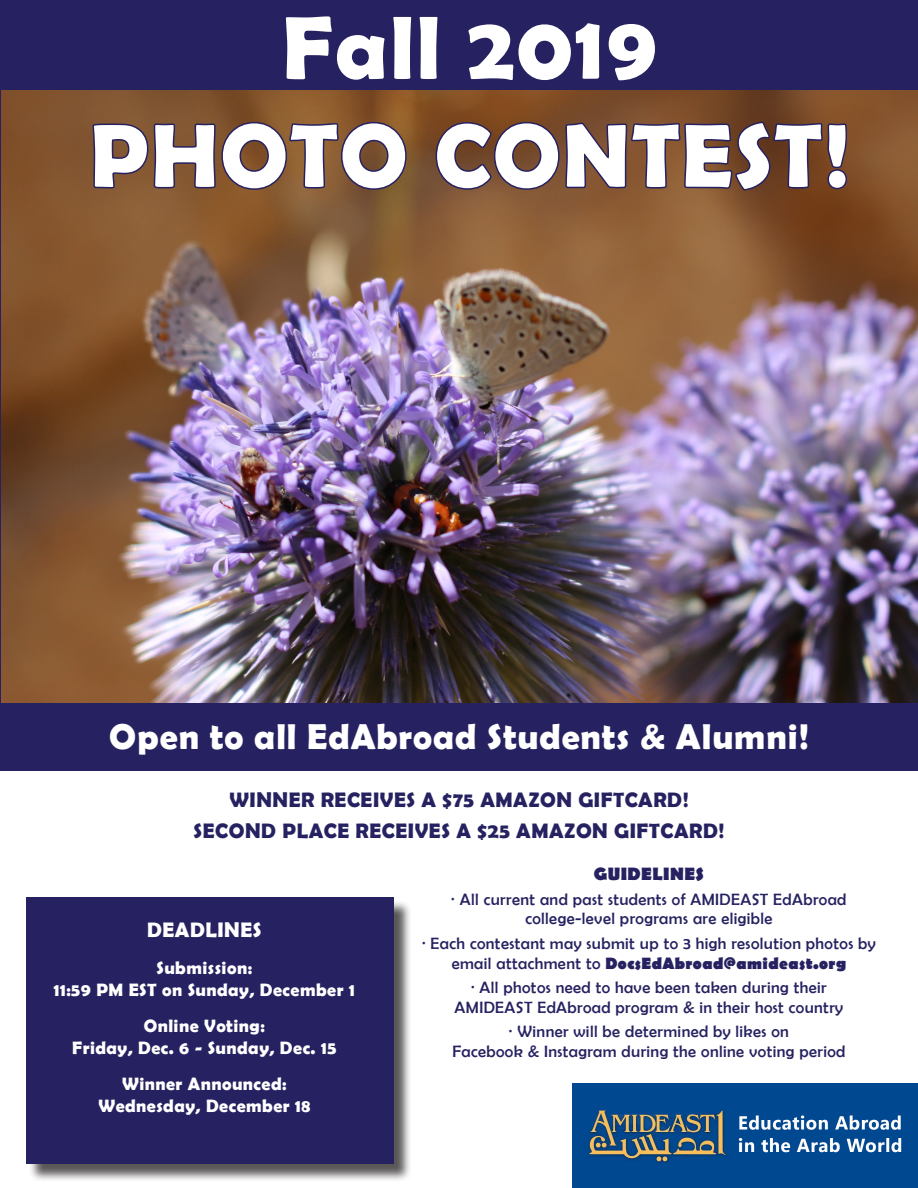
<style>
.page{position:relative;width:918px;height:1188px;background:#fff}
.page>*{position:absolute;margin:0;border:0;box-sizing:border-box;transform-origin:0 0}
.t1{font:700 90px "Berlin Sans FB Demi";letter-spacing:.025em;color:#fff}
.t2{font:700 36px "Berlin Sans FB Demi";letter-spacing:.025em;color:#fff}
.t3{font:700 21px "Berlin Sans FB Demi";letter-spacing:.025em;color:#262261}
.t4{font:700 21px "Berlin Sans FB Demi";letter-spacing:.025em;color:#fff}
.t5{font:700 18px/21.6px "Berlin Sans FB Demi";letter-spacing:.025em;color:#fff;text-align:center}
.t6{font:700 18px "Berlin Sans FB";letter-spacing:.025em;color:#262261}
.t7{font:16.5px/19.8px "Berlin Sans FB";letter-spacing:.025em;color:#262261;text-align:center}
.s1{font-weight:700}
</style>
<div class="page">
<div style="left:0;top:0;width:918px;height:771px;background:#262261"></div>
<img style="left:2px;top:91px;width:916px;height:611px">
<div style="left:28px;top:900px;width:384px;height:283px;background:#231f20;opacity:.75"></div>
<div style="left:26px;top:897px;width:367px;height:267px;background:#262261"></div>
<img style="left:573px;top:1084px;width:345px;height:104px">
<svg style="left:91px;top:90px;width:758px;height:152px;background:#7a5033"></svg>
<p class="t1" style="left:282px;top:-4px;width:377px">Fall 2019</p>
<p class="t1" style="left:90px;top:104px;width:761px">PHOTO CONTEST!</p>
<p class="t2" style="left:109px;top:716px;width:701px">Open to all EdAbroad Students &amp; Alumni!</p>
<p class="t3" style="left:229px;top:787px;width:461px">WINNER RECEIVES A $75 AMAZON GIFTCARD!</p>
<p class="t3" style="left:194px;top:818px;width:532px">SECOND PLACE RECEIVES A $25 AMAZON GIFTCARD!</p>
<p class="t6" style="left:594px;top:864px;width:112px">GUIDELINES</p>
<p class="t7" style="left:451px;top:889px;width:397px">· All current and past students of AMIDEAST EdAbroad college-level programs are eligible</p>
<p class="t7" style="left:422px;top:933px;width:455px">· Each contestant may submit up to 3 high resolution photos by email attachment to <span class="s1">DocsEdAbroad@amideast.org</span></p>
<p class="t7" style="left:455px;top:977px;width:390px">· All photos need to have been taken during their<br>AMIDEAST EdAbroad program &amp; in their host country</p>
<p class="t7" style="left:452px;top:1021px;width:395px">· Winner will be determined by likes on<br>Facebook &amp; Instagram during the online voting period</p>
<p class="t4" style="left:147px;top:918px;width:116px">DEADLINES</p>
<p class="t5" style="left:54px;top:957px;width:302px">Submission:<br>11:59 PM EST on Sunday, December 1</p>
<p class="t5" style="left:72px;top:1015px;width:266px">Online Voting:<br>Friday, Dec. 6 - Sunday, Dec. 15</p>
<p class="t5" style="left:98px;top:1073px;width:213px">Winner Announced:<br>Wednesday, December 18</p>
</div>
